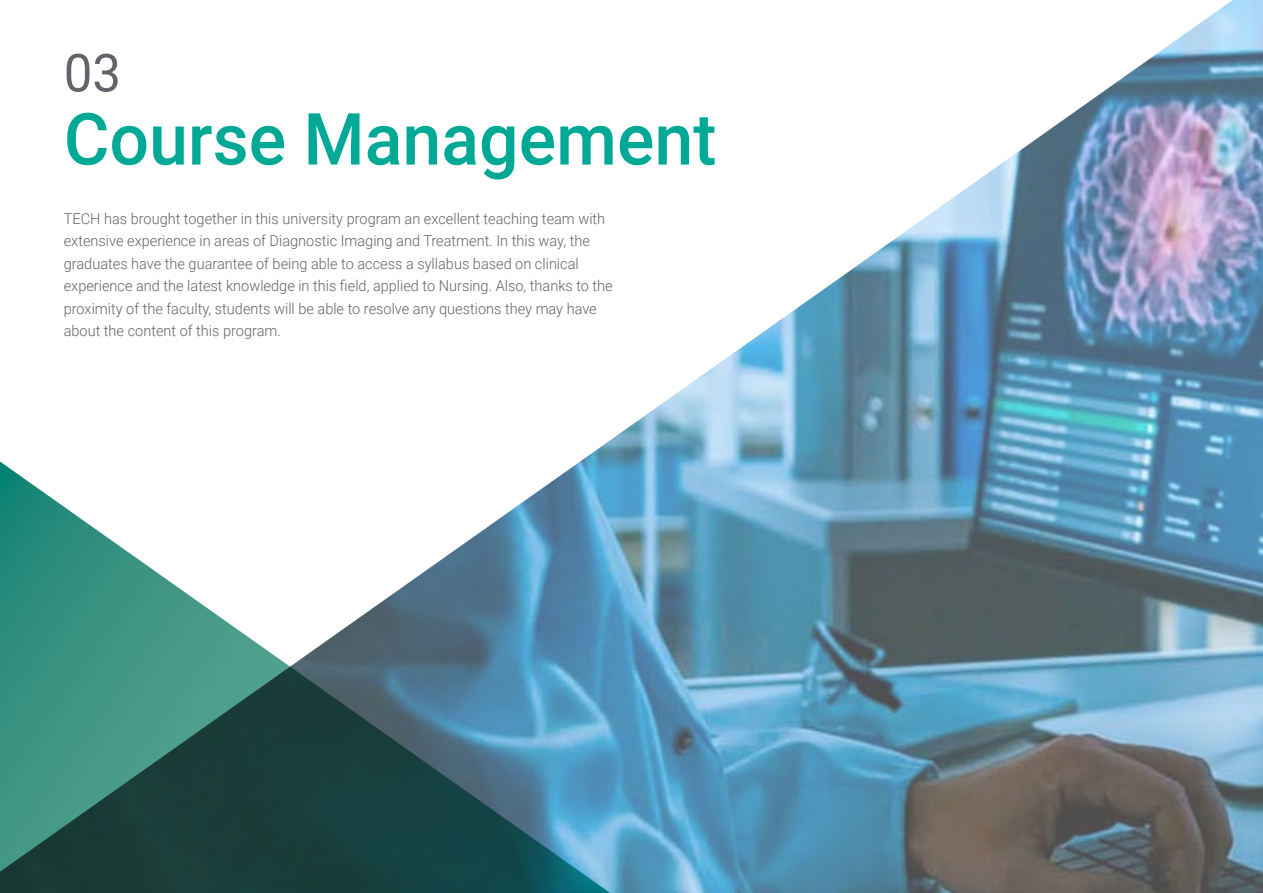
<style>
.page{position:relative;width:1263px;height:893px;background:#fff}
.page>*{position:absolute;margin:0;border:0;box-sizing:border-box;transform-origin:0 0}
.t1{font:500 72px "Roboto";color:#00a996}
.t2{font:52.5px "Roboto";color:#61646a}
.t3{font:300 15px/22.5px "Roboto";color:#61646a}
</style>
<div class="page">
<img style="left:602px;top:0;width:661px;height:893px">
<svg style="left:0;top:446px;width:640px;height:447px"></svg>
<h2 class="t2" style="left:64px;top:36px;width:59px">03</h2>
<h1 class="t1" style="left:64px;top:89px;width:654px">Course Management</h1>
<p class="t3" style="left:64px;top:207px;width:550px">TECH has brought together in this university program an excellent teaching team with extensive experience in areas of Diagnostic Imaging and Treatment. In this way, the graduates have the guarantee of being able to access a syllabus based on clinical experience and the latest knowledge in this field, applied to Nursing. Also, thanks to the proximity of the faculty, students will be able to resolve any questions they may have about the content of this program.</p>
</div>
